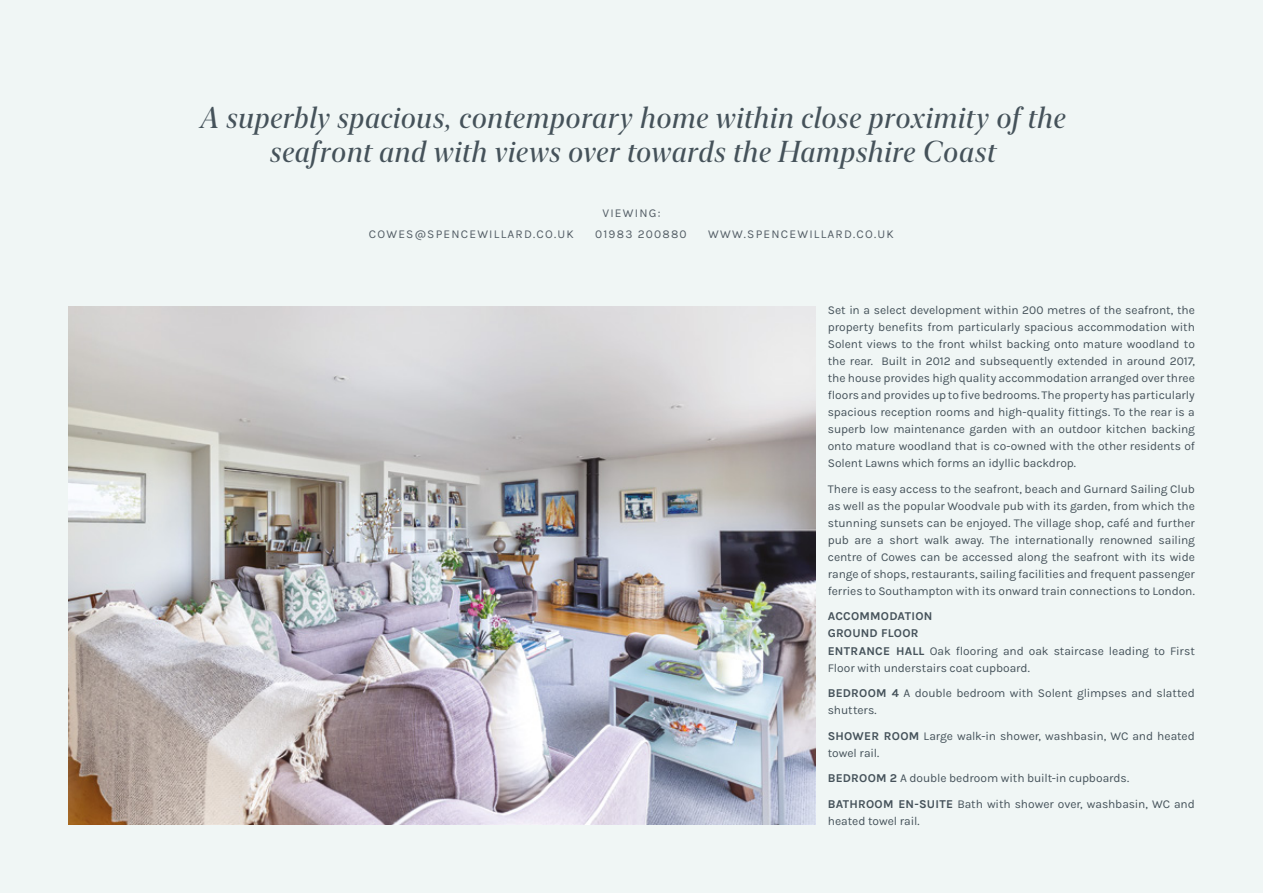
<style>
.page{position:relative;width:1263px;height:893px;background:#f0f6f5}
.page>*{position:absolute;margin:0;border:0;box-sizing:border-box;transform-origin:0 0}
.t1{font:italic 30px/34px "New York Extra Large";letter-spacing:.01em;color:#45525a;text-align:center}
.t2{font:12px/17.1px "Karla";letter-spacing:-.005em;color:#45525a}
.t3{font:12px "Karla";letter-spacing:.1em;color:#545e66}
.s1{font-weight:700}
</style>
<div class="page">
<img style="left:68px;top:306px;width:747px;height:519px">
<h1 class="t1" style="left:199px;top:100px;width:867px">A superbly spacious, contemporary home within close proximity of the seafront and with views over towards the Hampshire Coast</h1>
<p class="t3" style="left:602px;top:206px;width:60px">VIEWING:</p>
<p class="t3" style="left:369px;top:226px;width:206px">COWES@SPENCEWILLARD.CO.UK</p>
<p class="t3" style="left:595px;top:226px;width:93px">01983 200880</p>
<p class="t3" style="left:708px;top:226px;width:187px">WWW.SPENCEWILLARD.CO.UK</p>
<p class="t2" style="left:828px;top:301px;width:369px;text-align:justify">Set in a select development within 200 metres of the seafront, the property benefits from particularly spacious accommodation with Solent views to the front whilst backing onto mature woodland to the rear. Built in 2012 and subsequently extended in around 2017, the house provides high quality accommodation arranged over three floors and provides up to five bedrooms. The property has particularly spacious reception rooms and high-quality fittings. To the rear is a superb low maintenance garden with an outdoor kitchen backing onto mature woodland that is co-owned with the other residents of Solent Lawns which forms an idyllic backdrop.</p>
<p class="t2" style="left:828px;top:480px;width:369px;text-align:justify">There is easy access to the seafront, beach and Gurnard Sailing Club as well as the popular Woodvale pub with its garden, from which the stunning sunsets can be enjoyed. The village shop, café and further pub are a short walk away. The internationally renowned sailing centre of Cowes can be accessed along the seafront with its wide range of shops, restaurants, sailing facilities and frequent passenger ferries to Southampton with its onward train connections to London.</p>
<p class="t2" style="left:828px;top:607px;width:369px"><span class="s1">ACCOMMODATION<br>GROUND FLOOR<br>ENTRANCE HALL</span> Oak flooring and oak staircase leading to First<br>Floor with understairs coat cupboard.</p>
<p class="t2" style="left:828px;top:684px;width:369px"><span class="s1">BEDROOM 4</span> A double bedroom with Solent glimpses and slatted shutters.</p>
<p class="t2" style="left:828px;top:727px;width:369px"><span class="s1">SHOWER ROOM</span> Large walk-in shower, washbasin, WC and heated towel rail.</p>
<p class="t2" style="left:828px;top:765px;width:369px;line-height:25.5px"><span class="s1">BEDROOM 2</span> A double bedroom with built-in cupboards.<br><span class="s1">BATHROOM EN-SUITE</span> Bath with shower over, washbasin, WC and</p>
<p class="t2" style="left:828px;top:812px;width:93px">heated towel rail.</p>
</div>
